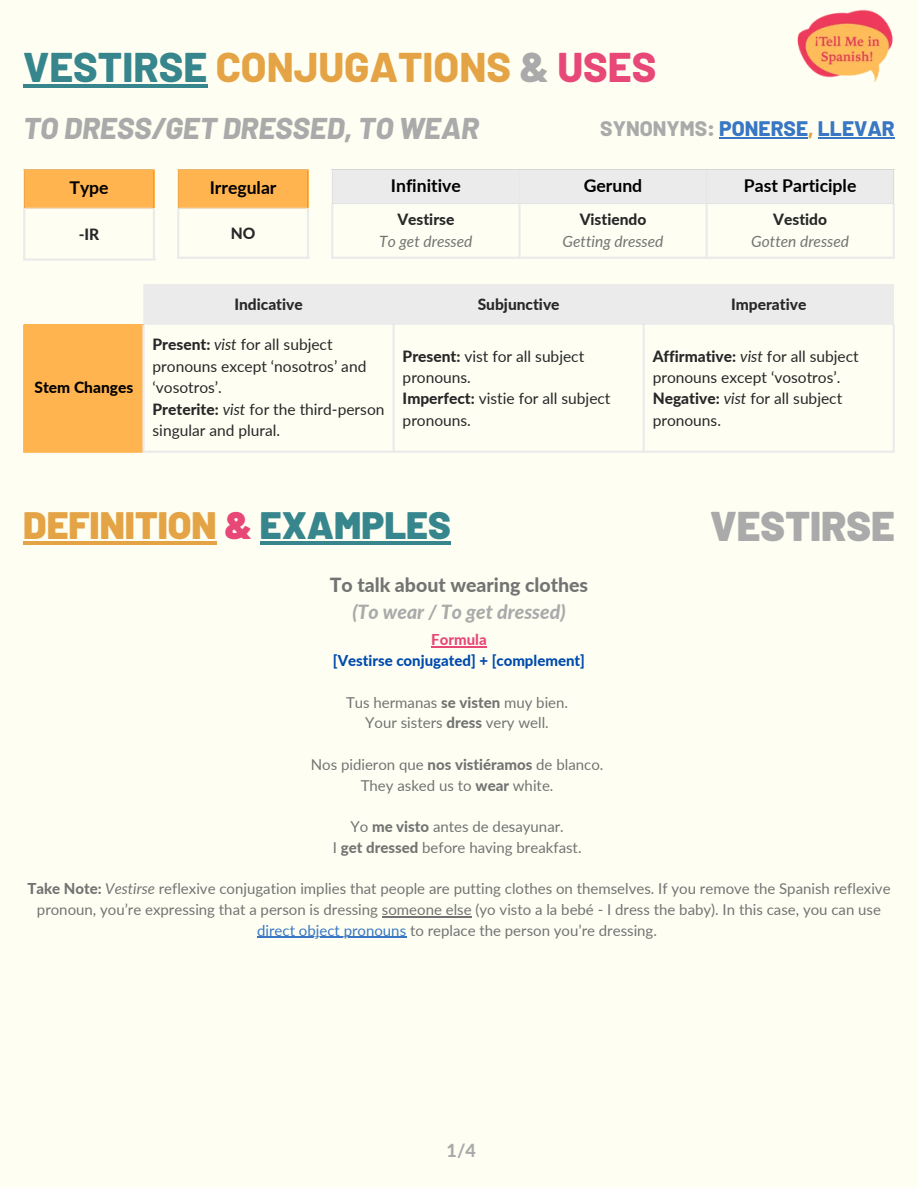
<style>
.page{position:relative;width:918px;height:1188px;background:#fefff2}
.page>*{position:absolute;margin:0;border:0;box-sizing:border-box;transform-origin:0 0}
.t1{font:800 41.4px "Barlow";color:#e4a446}
.t2{font:900 41.4px "Barlow";color:#aaaaab}
.t3{font:900 38.25px "Barlow";color:#e4a446}
.t4{font:italic 800 30px "Barlow";color:#aaaaab}
.t5{font:800 21px "Barlow";color:#3977c5}
.t6{font:800 19.5px "Lato";color:#737373}
.t7{font:italic 800 19.5px "Lato";color:#aaaaab}
.t8{font:800 18px "Lato";color:#aaaaab}
.t9{font:700 17.55px "Lato";color:#000}
.t10{font:15.6px/21.3px "Lato";color:#282729}
.t11{font:800 15.6px "Lato";color:#282729}
.t12{font:italic 15.6px "Lato";color:#737373}
.t13{font:800 15.6px "Lato";color:#000}
.t14{font:15px/20.7px "Lato";color:#737373;text-align:center}
.t15{font:800 15px "Lato";color:#004aad}
.t16{font:800 15px "Lato";color:#e84878}
.s1{color:#37868e}
.s2{color:#aaaaab}
.s3{color:#e84878}
.s4{color:#e4a446}
.s5{font-weight:800}
.s6{font-style:italic}
.s7{color:#3977c5}
</style>
<div class="page">
<div style="left:333px;top:171px;width:560px;height:32px;background:#ebebeb"></div>
<hr style="left:332px;top:170px;width:1px;height:33px;background:#ebebeb">
<hr style="left:519px;top:170px;width:1px;height:33px;background:#ebebeb">
<hr style="left:706px;top:170px;width:1px;height:33px;background:#ebebeb">
<hr style="left:893px;top:170px;width:1px;height:33px;background:#ebebeb">
<hr style="left:332px;top:170px;width:562px;height:1px;background:#ebebeb">
<hr style="left:333px;top:203px;width:560px;height:1px;background:#ebebeb">
<hr style="left:331px;top:203px;width:2px;height:54px;background:#ebebeb">
<hr style="left:518px;top:203px;width:3px;height:54px;background:#ebebeb">
<hr style="left:705px;top:203px;width:3px;height:54px;background:#ebebeb">
<hr style="left:893px;top:203px;width:2px;height:54px;background:#ebebeb">
<hr style="left:331px;top:257px;width:564px;height:2px;background:#ebebeb">
<div style="left:143px;top:284px;width:751px;height:41px;background:#ebebeb"></div>
<div style="left:24px;top:324px;width:120px;height:128px;background:#ffb44f"></div>
<hr style="left:23px;top:325px;width:2px;height:126px;background:#ffb44f">
<hr style="left:23px;top:451px;width:119px;height:2px;background:#ffb44f">
<hr style="left:643px;top:325px;width:2px;height:126px;background:#ebebeb">
<hr style="left:893px;top:325px;width:2px;height:126px;background:#ebebeb">
<hr style="left:395px;top:451px;width:500px;height:2px;background:#ebebeb">
<hr style="left:142px;top:325px;width:3px;height:126px;background:#ebebeb">
<hr style="left:393px;top:325px;width:2px;height:126px;background:#ebebeb">
<hr style="left:142px;top:451px;width:253px;height:2px;background:#ebebeb">
<div style="left:24px;top:170px;width:130px;height:39px;background:#ffb44f"></div>
<hr style="left:154px;top:170px;width:1px;height:38px;background:#ffb44f">
<hr style="left:25px;top:208px;width:128px;height:1px;background:#ebebeb">
<hr style="left:23px;top:208px;width:2px;height:50px;background:#ebebeb">
<hr style="left:153px;top:208px;width:2px;height:50px;background:#ebebeb">
<hr style="left:23px;top:258px;width:132px;height:3px;background:#ebebeb">
<div style="left:178px;top:170px;width:130px;height:39px;background:#ffb44f"></div>
<hr style="left:308px;top:170px;width:1px;height:38px;background:#ffb44f">
<hr style="left:179px;top:208px;width:128px;height:1px;background:#ebebeb">
<hr style="left:177px;top:208px;width:2px;height:49px;background:#ebebeb">
<hr style="left:307px;top:208px;width:2px;height:49px;background:#ebebeb">
<hr style="left:177px;top:257px;width:132px;height:2px;background:#ebebeb">
<img style="left:797px;top:9px;width:96px;height:73px">
<hr style="left:23px;top:85px;width:184px;height:3px;background:#37868e">
<hr style="left:719px;top:137px;width:89px;height:1px;background:#3977c5">
<hr style="left:818px;top:137px;width:77px;height:1px;background:#3977c5">
<hr style="left:23px;top:541px;width:194px;height:4px;background:#e4a446">
<hr style="left:260px;top:541px;width:191px;height:4px;background:#37868e">
<hr style="left:431px;top:646px;width:56px;height:1px;background:#e84878">
<hr style="left:382px;top:916px;width:90px;height:1px;background:#737373">
<hr style="left:257px;top:937px;width:149px;height:1px;background:#3977c5">
<h1 class="t1" style="left:23px;top:41px;width:635px"><span class="s1">VESTIRSE</span> CONJUGATIONS <span class="s2">&amp;</span> <span class="s3">USES</span></h1>
<h3 class="t4" style="left:23px;top:109px;width:457px">TO DRESS/GET DRESSED, TO WEAR</h3>
<h3 class="t5" style="left:600px;top:115px;width:296px"><span class="s2">SYNONYMS:</span> PONERSE<span class="s4">,</span> LLEVAR</h3>
<p class="t9" style="left:69px;top:177px;width:41px">Type</p>
<p class="t11" style="left:79px;top:225px;width:22px">-IR</p>
<p class="t13" style="left:35px;top:378px;width:100px">Stem Changes</p>
<p class="t9" style="left:210px;top:177px;width:68px">Irregular</p>
<p class="t11" style="left:231px;top:224px;width:26px">NO</p>
<p class="t9" style="left:391px;top:174px;width:72px">Infinitive</p>
<p class="t9" style="left:584px;top:174px;width:60px">Gerund</p>
<p class="t9" style="left:744px;top:174px;width:114px">Past Participle</p>
<p class="t11" style="left:397px;top:210px;width:59px">Vestirse</p>
<p class="t12" style="left:379px;top:231px;width:95px">To get dressed</p>
<p class="t11" style="left:580px;top:210px;width:68px">Vistiendo</p>
<p class="t12" style="left:563px;top:231px;width:102px">Getting dressed</p>
<p class="t11" style="left:773px;top:210px;width:55px">Vestido</p>
<p class="t12" style="left:751px;top:231px;width:99px">Gotten dressed</p>
<p class="t11" style="left:234px;top:295px;width:70px">Indicative</p>
<p class="t11" style="left:478px;top:295px;width:83px">Subjunctive</p>
<p class="t11" style="left:731px;top:295px;width:77px">Imperative</p>
<p class="t10" style="left:153px;top:334px;width:233px"><span class="s5">Present:</span> <span class="s6">vist</span> for all subject pronouns except ‘nosotros’ and ‘vosotros’.<br><span class="s5">Preterite:</span> <span class="s6">vist</span> for the third-person singular and plural.</p>
<p class="t10" style="left:403px;top:345px;width:209px"><span class="s5">Present:</span> vist for all subject pronouns.<br><span class="s5">Imperfect:</span> vistie for all subject pronouns.</p>
<p class="t10" style="left:653px;top:345px;width:208px"><span class="s5">Affirmative:</span> <span class="s6">vist</span> for all subject pronouns except ‘vosotros’.<br><span class="s5">Negative:</span> <span class="s6">vist</span> for all subject pronouns.</p>
<h2 class="t3" style="left:23px;top:501px;width:429px">DEFINITION <span class="s3">&amp;</span> <span class="s1">EXAMPLES</span></h2>
<h1 class="t2" style="left:710px;top:500px;width:186px">VESTIRSE</h1>
<h3 class="t6" style="left:330px;top:573px;width:260px">To talk about wearing clothes</h3>
<h3 class="t7" style="left:352px;top:600px;width:215px">(To wear / To get dressed)</h3>
<p class="t16" style="left:431px;top:631px;width:57px">Formula</p>
<p class="t15" style="left:333px;top:651px;width:254px">[Vestirse conjugated] + [complement]</p>
<p class="t14" style="left:346px;top:692px;width:224px">Tus hermanas <span class="s5">se visten</span> muy bien.<br>Your sisters <span class="s5">dress</span> very well.</p>
<p class="t14" style="left:311px;top:754px;width:294px">Nos pidieron que <span class="s5">nos vistiéramos</span> de blanco.<br>They asked us to <span class="s5">wear</span> white.</p>
<p class="t14" style="left:333px;top:816px;width:250px">Yo <span class="s5">me visto</span> antes de desayunar.<br>I <span class="s5">get dressed</span> before having breakfast.</p>
<p class="t14" style="left:27px;top:878px;width:865px"><span class="s5">Take Note:</span> <span class="s6">Vestirse</span> reflexive conjugation implies that people are putting clothes on themselves. If you remove the Spanish reflexive pronoun, you’re expressing that a person is dressing someone else (yo visto a la bebé - I dress the baby). In this case, you can use <span class="s7">direct object pronouns</span> to replace the person you’re dressing.</p>
<p class="t8" style="left:447px;top:1140px;width:31px">1/4</p>
</div>
